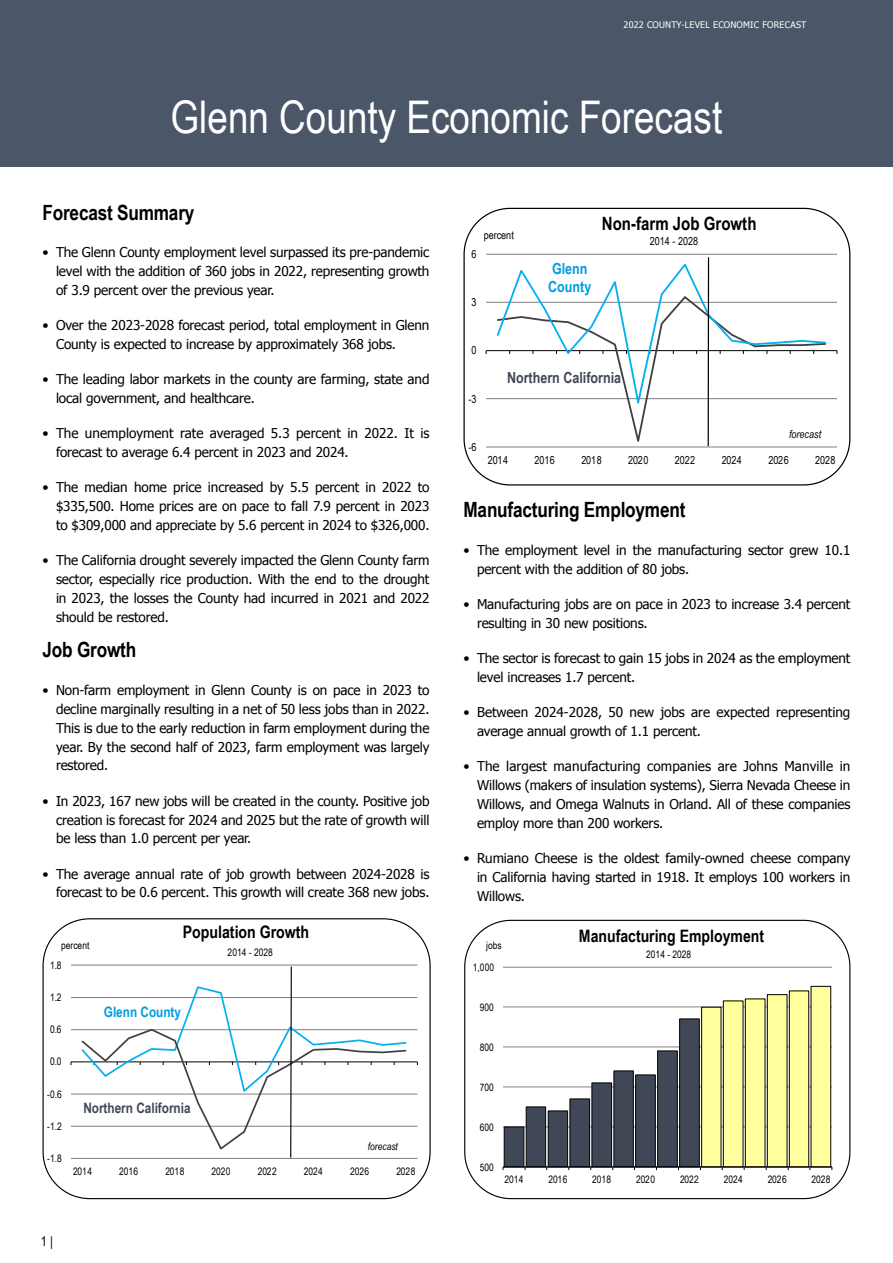
<style>
.page{position:relative;width:893px;height:1263px;background:#fff}
.page>*{position:absolute;margin:0;border:0;box-sizing:border-box;transform-origin:0 0}
.t1{font:45px "Arial Narrow";color:#fff}
.Profile_Subhead_1{font:700 21px "Arial Narrow";letter-spacing:-.01em;color:#000}
.t2{font:700 18.3px "Arial Narrow";color:#000}
.t3{font:700 17.25px "Arial Narrow";color:#000}
.t4{font:700 17.1px "Arial Narrow";color:#000}
.t5{font:700 15.3px "Arial Narrow";color:#404756}
.t6{font:700 15.3px/17.7px "Arial Narrow";color:#009de0}
.t7{font:700 14.4px "Arial Narrow";color:#404756}
.t8{font:700 14.4px "Arial Narrow";color:#009de0}
.Profile_Body_Text{font:13.5px/18.9px "Tahoma";letter-spacing:-.01em;color:#000;text-align:justify}
.t9{font:13.5px "Arial Narrow";color:#000}
.t10{font:10.95px "Arial Narrow";color:#000}
.t11{font:italic 10.95px "Arial Narrow";color:#000}
.t12{font:10.35px "Arial Narrow";letter-spacing:-.01em;color:#000}
.t13{font:italic 10.35px "Arial Narrow";color:#000}
.t14{font:9px "Tahoma";letter-spacing:.02em;color:#fff}
</style>
<div class="page">
<div style="left:0;top:0;width:893px;height:167px;background:#4b5768"></div>
<hr style="left:503px;top:1126px;width:329px;height:1px;background:#808080">
<hr style="left:503px;top:1086px;width:329px;height:1px;background:#808080">
<hr style="left:503px;top:1047px;width:329px;height:1px;background:#808080">
<hr style="left:503px;top:1007px;width:329px;height:1px;background:#808080">
<hr style="left:503px;top:967px;width:329px;height:1px;background:#808080">
<div style="left:702px;top:1007px;width:19px;height:160px;background:#ffff9b"></div>
<div style="left:701px;top:1007px;width:20px;height:160px;border:1px solid #000"></div>
<div style="left:723px;top:1001px;width:20px;height:166px;background:#ffff9b"></div>
<div style="left:723px;top:1001px;width:20px;height:166px;border:1px solid #000"></div>
<div style="left:745px;top:999px;width:20px;height:168px;background:#ffff9b"></div>
<div style="left:745px;top:999px;width:20px;height:168px;border:1px solid #000"></div>
<div style="left:767px;top:995px;width:20px;height:172px;background:#ffff9b"></div>
<div style="left:767px;top:994px;width:20px;height:173px;border:1px solid #000"></div>
<div style="left:789px;top:991px;width:20px;height:176px;background:#ffff9b"></div>
<div style="left:789px;top:991px;width:20px;height:176px;border:1px solid #000"></div>
<div style="left:811px;top:986px;width:20px;height:181px;background:#ffff9b"></div>
<hr style="left:503px;top:1166px;width:329px;height:1px;background:#000">
<svg style="left:503px;top:1018px;width:198px;height:152px"></svg>
<hr style="left:486px;top:447px;width:351px;height:1px;background:#808080">
<hr style="left:486px;top:398px;width:351px;height:1px;background:#808080">
<hr style="left:486px;top:302px;width:351px;height:1px;background:#808080">
<hr style="left:486px;top:254px;width:351px;height:1px;background:#808080">
<hr style="left:486px;top:350px;width:351px;height:1px;background:#000">
<svg style="left:496px;top:412px;width:331px;height:36px"></svg>
<svg style="left:495px;top:261px;width:332px;height:151px"></svg>
<hr style="left:708px;top:257px;width:1px;height:189px;background:#000">
<hr style="left:71px;top:1158px;width:346px;height:1px;background:#808080">
<hr style="left:71px;top:1126px;width:346px;height:1px;background:#808080">
<hr style="left:71px;top:1094px;width:346px;height:1px;background:#808080">
<hr style="left:71px;top:1029px;width:346px;height:1px;background:#808080">
<hr style="left:71px;top:997px;width:346px;height:1px;background:#808080">
<hr style="left:71px;top:965px;width:346px;height:1px;background:#808080">
<hr style="left:71px;top:1061px;width:346px;height:1px;background:#000">
<svg style="left:80px;top:965px;width:327px;height:193px"></svg>
<p class="t14" style="left:624px;top:19px;width:184px">2022 COUNTY-LEVEL ECONOMIC FORECAST</p>
<p class="t1" style="left:171px;top:85px;width:553px">Glenn County Economic Forecast</p>
<h1 class="Profile_Subhead_1" style="left:43px;top:196px;width:153px">Forecast Summary</h1>
<p class="Profile_Body_Text" style="left:56px;top:242px;width:375px;text-indent:-14px">• The Glenn County employment level surpassed its pre-pandemic level with the addition of 360 jobs in 2022, representing growth of 3.9 percent over the previous year.</p>
<p class="Profile_Body_Text" style="left:56px;top:315px;width:375px;text-indent:-14px">• Over the 2023-2028 forecast period, total employment in Glenn<br>County is expected to increase by approximately 368 jobs.</p>
<p class="Profile_Body_Text" style="left:56px;top:369px;width:375px;text-indent:-14px">• The leading labor markets in the county are farming, state and local government, and healthcare.</p>
<p class="Profile_Body_Text" style="left:56px;top:423px;width:375px;text-indent:-14px">• The unemployment rate averaged 5.3 percent in 2022. It is forecast to average 6.4 percent in 2023 and 2024.</p>
<p class="Profile_Body_Text" style="left:56px;top:477px;width:375px;text-indent:-14px">• The median home price increased by 5.5 percent in 2022 to $335,500. Home prices are on pace to fall 7.9 percent in 2023 to $309,000 and appreciate by 5.6 percent in 2024 to $326,000.</p>
<p class="Profile_Body_Text" style="left:56px;top:550px;width:375px;text-indent:-14px">• The California drought severely impacted the Glenn County farm sector, especially rice production. With the end to the drought in 2023, the losses the County had incurred in 2021 and 2022 should be restored.</p>
<h1 class="Profile_Subhead_1" style="left:43px;top:634px;width:95px">Job Growth</h1>
<p class="Profile_Body_Text" style="left:56px;top:680px;width:375px;text-indent:-14px">• Non-farm employment in Glenn County is on pace in 2023 to decline marginally resulting in a net of 50 less jobs than in 2022.<br>This is due to the early reduction in farm employment during the year. By the second half of 2023, farm employment was largely restored.</p>
<p class="Profile_Body_Text" style="left:56px;top:791px;width:375px;text-indent:-14px">• In 2023, 167 new jobs will be created in the county. Positive job creation is forecast for 2024 and 2025 but the rate of growth will be less than 1.0 percent per year.</p>
<p class="Profile_Body_Text" style="left:43px;top:863px;width:388px;text-align:right">• The average annual rate of job growth between 2024-2028 is forecast to be 0.6 percent. This growth will create 368 new jobs.</p>
<p class="t12" style="left:61px;top:938px;width:30px">percent</p>
<p class="t12" style="left:50px;top:957px;width:13px">1.8</p>
<p class="t12" style="left:50px;top:990px;width:13px">1.2</p>
<p class="t12" style="left:50px;top:1022px;width:13px">0.6</p>
<p class="t12" style="left:50px;top:1054px;width:13px">0.0</p>
<p class="t12" style="left:47px;top:1086px;width:16px">-0.6</p>
<p class="t3" style="left:183px;top:919px;width:128px">Population Growth</p>
<p class="t12" style="left:228px;top:945px;width:47px">2014 - 2028</p>
<p class="t8" style="left:104px;top:1001px;width:79px">Glenn County</p>
<p class="t12" style="left:47px;top:1119px;width:16px">-1.2</p>
<p class="t12" style="left:47px;top:1151px;width:16px">-1.8</p>
<p class="t7" style="left:83px;top:1097px;width:109px">Northern California</p>
<p class="t13" style="left:368px;top:1140px;width:32px">forecast</p>
<p class="t12" style="left:73px;top:1163px;width:21px">2014</p>
<p class="t12" style="left:119px;top:1163px;width:21px">2016</p>
<p class="t12" style="left:165px;top:1163px;width:21px">2018</p>
<p class="t12" style="left:212px;top:1163px;width:21px">2020</p>
<p class="t12" style="left:258px;top:1163px;width:21px">2022</p>
<p class="t12" style="left:304px;top:1163px;width:21px">2024</p>
<p class="t12" style="left:350px;top:1163px;width:21px">2026</p>
<p class="t12" style="left:396px;top:1163px;width:21px">2028</p>
<p class="t9" style="left:41px;top:1231px;width:14px">1 |</p>
<p class="t10" style="left:472px;top:246px;width:7px">6</p>
<p class="t10" style="left:484px;top:227px;width:32px">percent</p>
<p class="t10" style="left:472px;top:294px;width:7px">3</p>
<p class="t6" style="left:548px;top:259px;width:45px">Glenn<br>County</p>
<p class="t2" style="left:602px;top:209px;width:156px">Non-farm Job Growth</p>
<p class="t10" style="left:650px;top:233px;width:50px">2014 - 2028</p>
<p class="t10" style="left:472px;top:342px;width:7px">0</p>
<p class="t10" style="left:469px;top:391px;width:10px">-3</p>
<p class="t10" style="left:469px;top:439px;width:10px">-6</p>
<p class="t5" style="left:507px;top:366px;width:116px">Northern California</p>
<p class="t11" style="left:789px;top:428px;width:34px">forecast</p>
<p class="t10" style="left:488px;top:452px;width:22px">2014</p>
<p class="t10" style="left:535px;top:452px;width:22px">2016</p>
<p class="t10" style="left:581px;top:452px;width:22px">2018</p>
<p class="t10" style="left:628px;top:452px;width:22px">2020</p>
<p class="t10" style="left:675px;top:452px;width:22px">2022</p>
<p class="t10" style="left:722px;top:452px;width:22px">2024</p>
<p class="t10" style="left:768px;top:452px;width:22px">2026</p>
<p class="t10" style="left:815px;top:452px;width:22px">2028</p>
<h1 class="Profile_Subhead_1" style="left:463px;top:494px;width:223px">Manufacturing Employment</h1>
<p class="Profile_Body_Text" style="left:477px;top:540px;width:375px;text-indent:-14px">• The employment level in the manufacturing sector grew 10.1 percent with the addition of 80 jobs.</p>
<p class="Profile_Body_Text" style="left:477px;top:594px;width:375px;text-indent:-14px">• Manufacturing jobs are on pace in 2023 to increase 3.4 percent resulting in 30 new positions.</p>
<p class="Profile_Body_Text" style="left:477px;top:648px;width:375px;text-indent:-14px">• The sector is forecast to gain 15 jobs in 2024 as the employment level increases 1.7 percent.</p>
<p class="Profile_Body_Text" style="left:477px;top:702px;width:375px;text-indent:-14px">• Between 2024-2028, 50 new jobs are expected representing average annual growth of 1.1 percent.</p>
<p class="Profile_Body_Text" style="left:477px;top:756px;width:375px;text-indent:-14px">• The largest manufacturing companies are Johns Manville in Willows (makers of insulation systems), Sierra Nevada Cheese in Willows, and Omega Walnuts in Orland. All of these companies employ more than 200 workers.</p>
<p class="Profile_Body_Text" style="left:477px;top:848px;width:375px;text-indent:-14px">• Rumiano Cheese is the oldest family-owned cheese company in California having started in 1918. It employs 100 workers in Willows.</p>
<p class="t12" style="left:486px;top:938px;width:17px">jobs</p>
<p class="t12" style="left:473px;top:959px;width:23px">1,000</p>
<p class="t12" style="left:480px;top:999px;width:15px">900</p>
<p class="t12" style="left:480px;top:1039px;width:15px">800</p>
<p class="t12" style="left:480px;top:1079px;width:15px">700</p>
<p class="t12" style="left:480px;top:1119px;width:15px">600</p>
<p class="t12" style="left:480px;top:1159px;width:15px">500</p>
<p class="t4" style="left:579px;top:923px;width:187px">Manufacturing Employment</p>
<p class="t12" style="left:646px;top:946px;width:47px">2014 - 2028</p>
<p class="t12" style="left:505px;top:1172px;width:20px">2014</p>
<p class="t12" style="left:548px;top:1172px;width:20px">2016</p>
<p class="t12" style="left:592px;top:1172px;width:20px">2018</p>
<p class="t12" style="left:636px;top:1172px;width:20px">2020</p>
<p class="t12" style="left:680px;top:1172px;width:20px">2022</p>
<p class="t12" style="left:724px;top:1172px;width:20px">2024</p>
<p class="t12" style="left:768px;top:1172px;width:20px">2026</p>
<p class="t12" style="left:812px;top:1172px;width:20px">2028</p>
</div>
